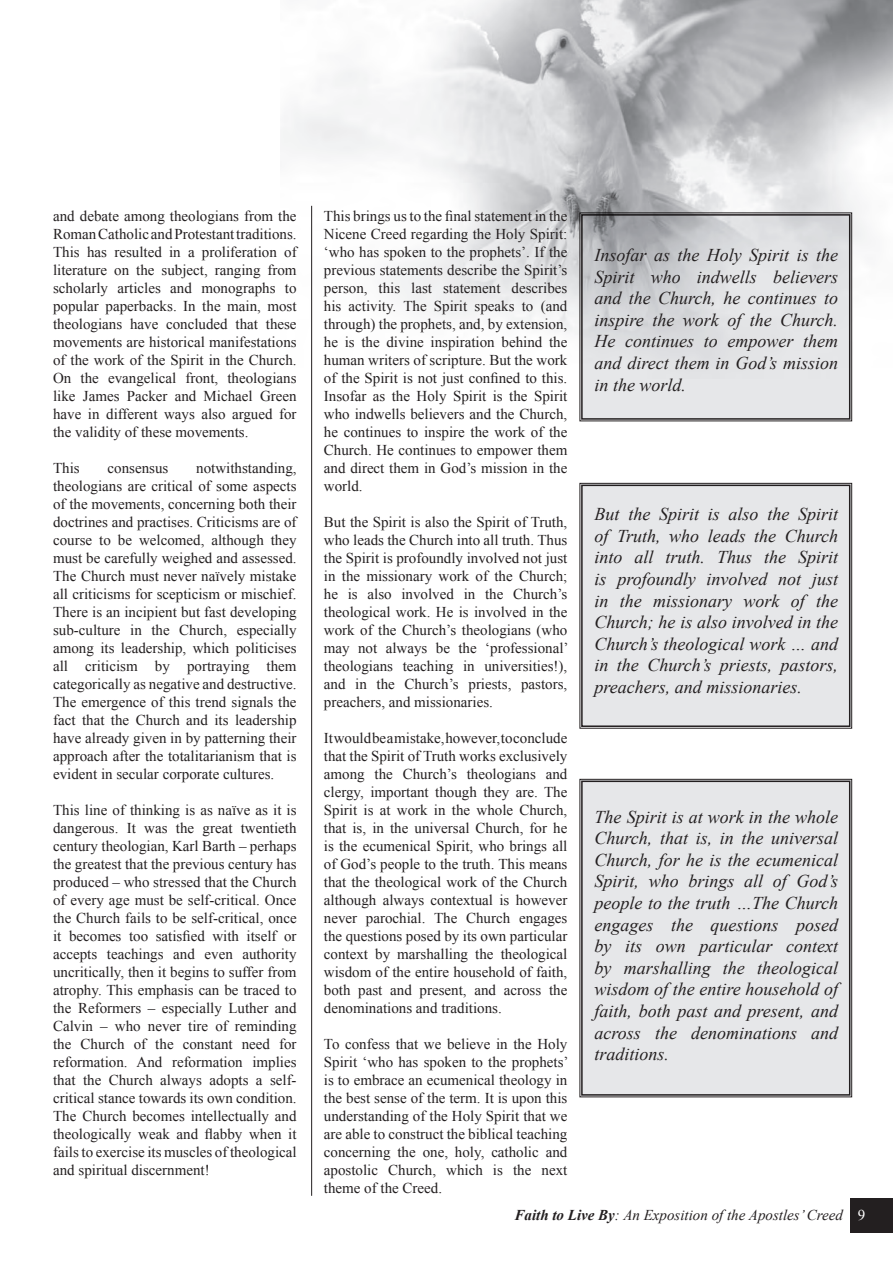
<style>
.page{position:relative;width:893px;height:1263px;background:#fff}
.page>*{position:absolute;margin:0;border:0;box-sizing:border-box;transform-origin:0 0}
.t1{font:italic 18px/21.6px "Times New Roman";color:#231f20;text-align:justify}
.t2{font:15px/18px "Times New Roman";color:#231f20;text-align:justify}
.t3{font:italic 15px "Times New Roman";color:#231f20}
.s1{font-weight:700}
.s2{font-style:normal;color:#fff}
</style>
<div class="page">
<div style="left:850px;top:1198px;width:43px;height:34px;background:#231f20"></div>
<img style="left:281px;top:0;width:612px;height:378px">
<div style="left:579px;top:779px;width:273px;height:318px;background:#e6e7e9"></div>
<div style="left:581px;top:780px;width:269px;height:316px;border:2px solid #231f20"></div>
<div style="left:579px;top:483px;width:273px;height:246px;background:#e6e7e9"></div>
<div style="left:581px;top:485px;width:269px;height:242px;border:2px solid #231f20"></div>
<svg style="left:579px;top:212px;width:273px;height:209px;background:#d6d7d9"></svg>
<div style="left:581px;top:214px;width:269px;height:206px;border:2px solid #231f20"></div>
<hr style="left:311px;top:206px;width:1px;height:990px;background:#231f20">
<p class="t2" style="left:53px;top:207px;width:245px">and debate among theologians from the Roman Catholic and Protestant traditions.<br>This has resulted in a proliferation of literature on the subject, ranging from scholarly articles and monographs to popular paperbacks. In the main, most theologians have concluded that these movements are historical manifestations of the work of the Spirit in the Church.<br>On the evangelical front, theologians like James Packer and Michael Green have in different ways also argued for the validity of these movements.</p>
<p class="t2" style="left:53px;top:459px;width:28px">This</p>
<p class="t2" style="left:108px;top:459px;width:62px">consensus</p>
<p class="t2" style="left:53px;top:459px;width:245px;text-indent:143px">notwithstanding, theologians are critical of some aspects of the movements, concerning both their doctrines and practises. Criticisms are of course to be welcomed, although they must be carefully weighed and assessed.<br>The Church must never naïvely mistake all criticisms for scepticism or mischief.<br>There is an incipient but fast developing sub-culture in the Church, especially among its leadership, which politicises all criticism by portraying them categorically as negative and destructive.<br>The emergence of this trend signals the fact that the Church and its leadership have already given in by patterning their approach after the totalitarianism that is evident in secular corporate cultures.</p>
<p class="t2" style="left:53px;top:801px;width:245px">This line of thinking is as naïve as it is dangerous. It was the great twentieth century theologian, Karl Barth – perhaps the greatest that the previous century has produced – who stressed that the Church of every age must be self-critical. Once the Church fails to be self-critical, once it becomes too satisfied with itself or accepts teachings and even authority uncritically, then it begins to suffer from atrophy. This emphasis can be traced to the Reformers – especially Luther and Calvin – who never tire of reminding the Church of the constant need for reformation. And reformation implies that the Church always adopts a self&shy;critical stance towards its own condition.<br>The Church becomes intellectually and theologically weak and flabby when it fails to exercise its muscles of theological and spiritual discernment!</p>
<p class="t2" style="left:324px;top:207px;width:245px">This brings us to the final statement in the Nicene Creed regarding the Holy Spirit: ‘who has spoken to the prophets’. If the previous statements describe the Spirit’s person, this last statement describes his activity. The Spirit speaks to (and through) the prophets, and, by extension, he is the divine inspiration behind the human writers of scripture. But the work of the Spirit is not just confined to this.<br>Insofar as the Holy Spirit is the Spirit who indwells believers and the Church, he continues to inspire the work of the Church. He continues to empower them and direct them in God’s mission in the world.</p>
<p class="t2" style="left:324px;top:513px;width:246px">But the Spirit is also the Spirit of Truth, who leads the Church into all truth. Thus the Spirit is profoundly involved not just in the missionary work of the Church; he is also involved in the Church’s theological work. He is involved in the work of the Church’s theologians (who may not always be the ‘professional’ theologians teaching in universities!), and in the Church’s priests, pastors, preachers, and missionaries.</p>
<p class="t2" style="left:324px;top:729px;width:245px">It would be a mistake, however, to conclude that the Spirit of Truth works exclusively among the Church’s theologians and clergy, important though they are. The Spirit is at work in the whole Church, that is, in the universal Church, for he is the ecumenical Spirit, who brings all of God’s people to the truth. This means that the theological work of the Church although always contextual is however never parochial. The Church engages the questions posed by its own particular context by marshalling the theological wisdom of the entire household of faith, both past and present, and across the denominations and traditions.</p>
<p class="t2" style="left:324px;top:1035px;width:246px">To confess that we believe in the Holy Spirit ‘who has spoken to the prophets’ is to embrace an ecumenical theology in the best sense of the term. It is upon this understanding of the Holy Spirit that we are able to construct the biblical teaching concerning the one, holy, catholic and apostolic Church, which is the next theme of the Creed.</p>
<p class="t1" style="left:595px;top:244px;width:245px">Insofar as the Holy Spirit is the Spirit who indwells believers and the Church, he continues to inspire the work of the Church.<br>He continues to empower them and direct them in God’s mission in the world.</p>
<p class="t1" style="left:595px;top:503px;width:245px">But the Spirit is also the Spirit of Truth, who leads the Church into all truth. Thus the Spirit is profoundly involved not just in the missionary work of the Church; he is also involved in the Church’s theological work … and in the Church’s priests, pastors, preachers, and missionaries.</p>
<p class="t1" style="left:595px;top:805px;width:245px">The Spirit is at work in the whole Church, that is, in the universal Church, for he is the ecumenical Spirit, who brings all of God’s people to the truth …The Church engages the questions posed by its own particular context by marshalling the theological wisdom of the entire household of faith, both past and present, and across the denominations and traditions.</p>
<p class="t3" style="left:514px;top:1207px;width:352px"><span class="s1">Faith to Live By</span>: An Exposition of the Apostles’ Creed <span class="s2">9</span></p>
</div>
